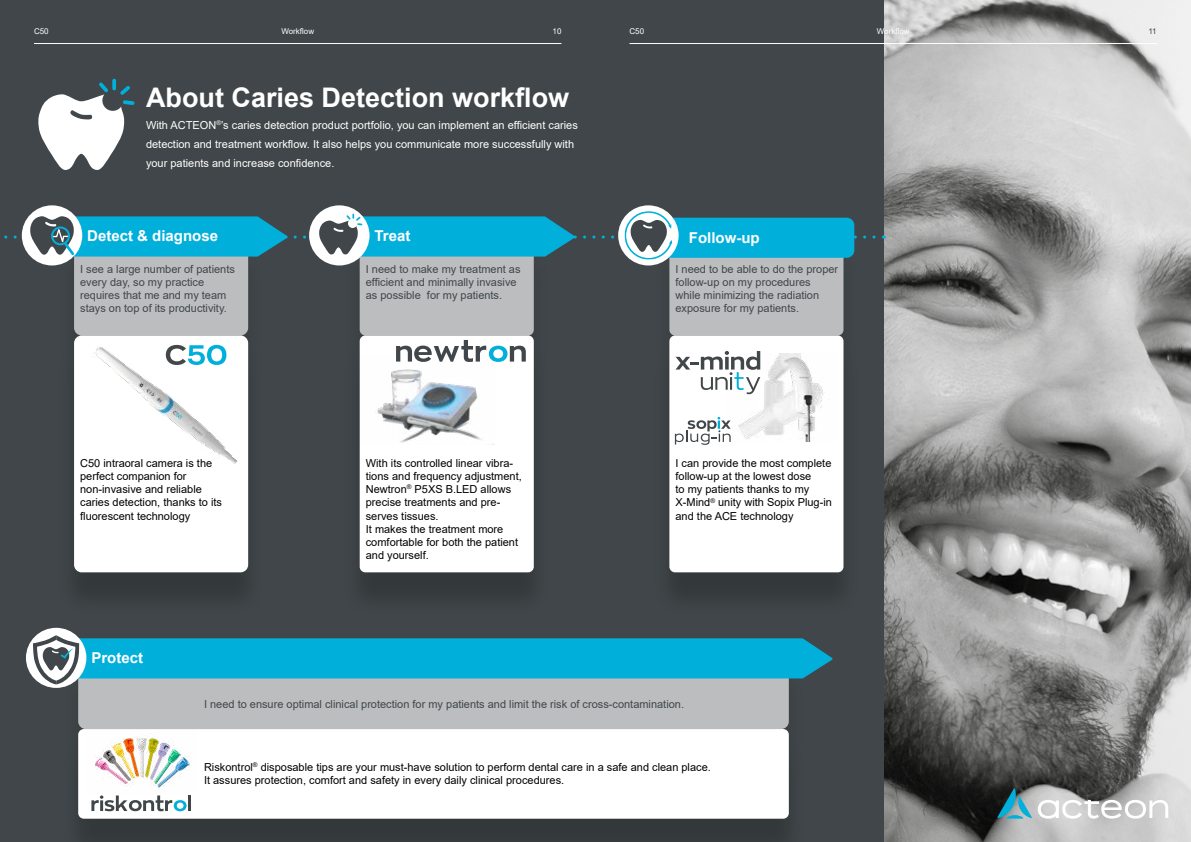
<style>
.page{position:relative;width:1191px;height:842px;background:#404649}
.page>*{position:absolute;margin:0;border:0;box-sizing:border-box;transform-origin:0 0}
.t1{font:700 27px "Arial";color:#fff}
.t2{font:700 15px "Arial";color:#fff}
.t3{font:11px/13.2px "Arial";color:#000}
.t4{font:11px/13.2px "Arial";color:#404649}
.t5{font:11px/19px "Arial";color:#fff}
.t6{font:8px "Arial";color:#fff}
.t7{font:8px "Arial";color:#404649}
</style>
<div class="page">
<img style="left:884px;top:0;width:307px;height:842px">
<hr style="left:34px;top:43px;width:527px;height:1px;background:#fff">
<hr style="left:629px;top:43px;width:528px;height:1px;background:#fff">
<svg style="left:38px;top:79px;width:97px;height:91px"></svg>
<div style="left:74px;top:237px;width:174px;height:98px;background:#bbbdbe;border-radius:8px"></div>
<div style="left:360px;top:237px;width:174px;height:98px;background:#bbbdbe;border-radius:6px"></div>
<div style="left:669px;top:237px;width:174px;height:98px;background:#bbbdbe;border-radius:6px"></div>
<div style="left:57px;top:345px;width:208px;height:271px;background:#000;opacity:.2"></div>
<div style="left:74px;top:335px;width:174px;height:237px;background:#fff;border-radius:8px"></div>
<div style="left:342px;top:345px;width:208px;height:271px;background:#000;opacity:.2"></div>
<div style="left:360px;top:335px;width:174px;height:237px;background:#fff;border-radius:6px"></div>
<div style="left:652px;top:345px;width:208px;height:271px;background:#000;opacity:.2"></div>
<div style="left:669px;top:335px;width:174px;height:237px;background:#fff;border-radius:6px"></div>
<div style="left:78px;top:658px;width:711px;height:71px;background:#bbbdbe;border-radius:8px"></div>
<div style="left:61px;top:738px;width:745px;height:104px;background:#000;opacity:.2"></div>
<div style="left:78px;top:729px;width:711px;height:90px;background:#fff;border-radius:6px"></div>
<div style="left:22px;top:205px;width:60px;height:60px;background:#fff;border-radius:50%"></div>
<div style="left:26px;top:628px;width:60px;height:60px;background:#fff;border-radius:50%"></div>
<svg style="left:33px;top:635px;width:799px;height:50px"></svg>
<div style="left:309px;top:205px;width:60px;height:60px;background:#fff;border-radius:50%"></div>
<div style="left:618px;top:205px;width:60px;height:60px;background:#fff;border-radius:50%"></div>
<svg style="left:4px;top:211px;width:870px;height:49px"></svg>
<img style="left:94px;top:344px;width:144px;height:120px">
<svg style="left:166px;top:345px;width:60px;height:20px"></svg>
<img style="left:377px;top:369px;width:105px;height:74px">
<svg style="left:396px;top:340px;width:130px;height:22px"></svg>
<svg style="left:91px;top:795px;width:95px;height:16px"></svg>
<hr style="left:188px;top:795px;width:3px;height:16px;background:#404649">
<img style="left:94px;top:733px;width:96px;height:56px">
<img style="left:730px;top:354px;width:94px;height:88px">
<svg style="left:675px;top:351px;width:85px;height:43px"></svg>
<svg style="left:675px;top:417px;width:55px;height:28px"></svg>
<svg style="left:997px;top:788px;width:171px;height:31px;background:#a9b5b7"></svg>
<p class="t6" style="left:34px;top:26px;width:16px">C50</p>
<p class="t6" style="left:281px;top:26px;width:34px">Workflow</p>
<p class="t6" style="left:552px;top:26px;width:10px">10</p>
<p class="t6" style="left:629px;top:26px;width:16px">C50</p>
<p class="t6" style="left:877px;top:26px;width:34px">Workflow</p>
<p class="t7" style="left:1148px;top:26px;width:10px">11</p>
<h1 class="t1" style="left:146px;top:78px;width:425px">About Caries Detection workflow</h1>
<p class="t5" style="left:146px;top:115px;width:433px">With ACTEON<sup>®</sup>’s caries detection product portfolio, you can implement an efficient caries detection and treatment workflow. It also helps you communicate more successfully with your patients and increase confidence.</p>
<h2 class="t2" style="left:87px;top:225px;width:132px">Detect &amp; diagnose</h2>
<h2 class="t2" style="left:374px;top:225px;width:37px">Treat</h2>
<h2 class="t2" style="left:689px;top:227px;width:72px">Follow-up</h2>
<p class="t4" style="left:80px;top:262px;width:156px">I see a large number of patients every day, so my practice requires that me and my team stays on top of its productivity.</p>
<p class="t4" style="left:366px;top:262px;width:156px">I need to make my treatment as efficient and minimally invasive as possible for my patients.</p>
<p class="t4" style="left:675px;top:262px;width:164px">I need to be able to do the proper follow-up on my procedures while minimizing the radiation exposure for my patients.</p>
<p class="t3" style="left:80px;top:456px;width:143px">C50 intraoral camera is the perfect companion for non-invasive and reliable caries detection, thanks to its fluorescent technology</p>
<p class="t3" style="left:366px;top:456px;width:157px">With its controlled linear vibra&shy;tions and frequency adjustment,<br>Newtron<sup>®</sup> P5XS B.LED allows precise treatments and pre&shy;serves tissues.<br>It makes the treatment more comfortable for both the patient and yourself.</p>
<p class="t3" style="left:675px;top:456px;width:158px">I can provide the most complete follow-up at the lowest dose<br>to my patients thanks to my<br>X-Mind<sup>®</sup> unity with Sopix Plug-in and the ACE technology</p>
<h2 class="t2" style="left:91px;top:647px;width:53px">Protect</h2>
<p class="t4" style="left:204px;top:697px;width:481px">I need to ensure optimal clinical protection for my patients and limit the risk of cross-contamination.</p>
<p class="t3" style="left:204px;top:760px;width:508px">Riskontrol<sup>®</sup> disposable tips are your must-have solution to perform dental care in a safe and clean place.<br>It assures protection, comfort and safety in every daily clinical procedures.</p>
</div>
